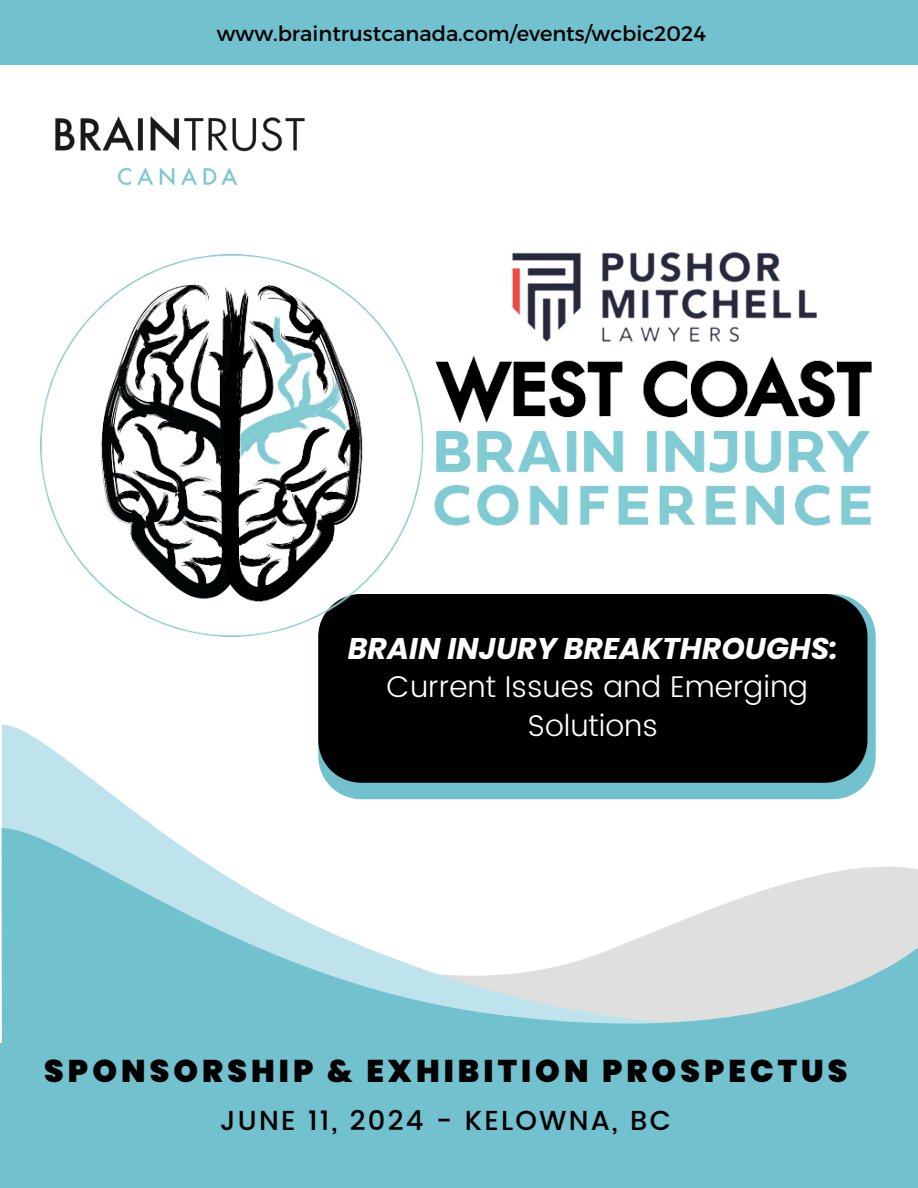
<style>
.page{position:relative;width:918px;height:1188px;background:#fff}
.page>*{position:absolute;margin:0;border:0;box-sizing:border-box;transform-origin:0 0}
.t1{font:900 31.35px "Poppins";letter-spacing:.13em;color:#000}
.t2{font:300 30px/39.3px "Poppins";color:#fff;text-align:center}
.t3{font:italic 700 30px "Poppins";color:#fff}
.t4{font:500 27.45px "Poppins";letter-spacing:.08em;color:#000}
.t5{font:21px "Montserrat";color:#000}
</style>
<div class="page">
<svg style="left:2px;top:724px;width:810px;height:104px"></svg>
<svg style="left:2px;top:828px;width:916px;height:216px"></svg>
<div style="left:0;top:0;width:918px;height:64px;background:#71c1cf"></div>
<div style="left:0;top:1044px;width:918px;height:144px;background:#71c1cf"></div>
<svg style="left:318px;top:637px;width:557px;height:162px;background:#7ac5d2"></svg>
<div style="left:318px;top:637px;width:550px;height:146px;background:#000"></div>
<img style="left:11px;top:64px;width:338px;height:122px">
<img style="left:41px;top:254px;width:835px;height:383px">
<img style="left:507px;top:251px;width:315px;height:101px">
<p class="t5" style="left:217px;top:19px;width:491px">www.braintrustcanada.com/events/wcbic2024</p>
<h2 class="t3" style="left:348px;top:627px;width:492px">BRAIN INJURY BREAKTHROUGHS:</h2>
<h2 class="t2" style="left:387px;top:667px;width:423px">Current Issues and Emerging<br>Solutions</h2>
<p class="t1" style="left:44px;top:1049px;width:805px">SPONSORSHIP &amp; EXHIBITION PROSPECTUS</p>
<p class="t4" style="left:220px;top:1104px;width:452px">JUNE 11, 2024 - KELOWNA, BC</p>
</div>
